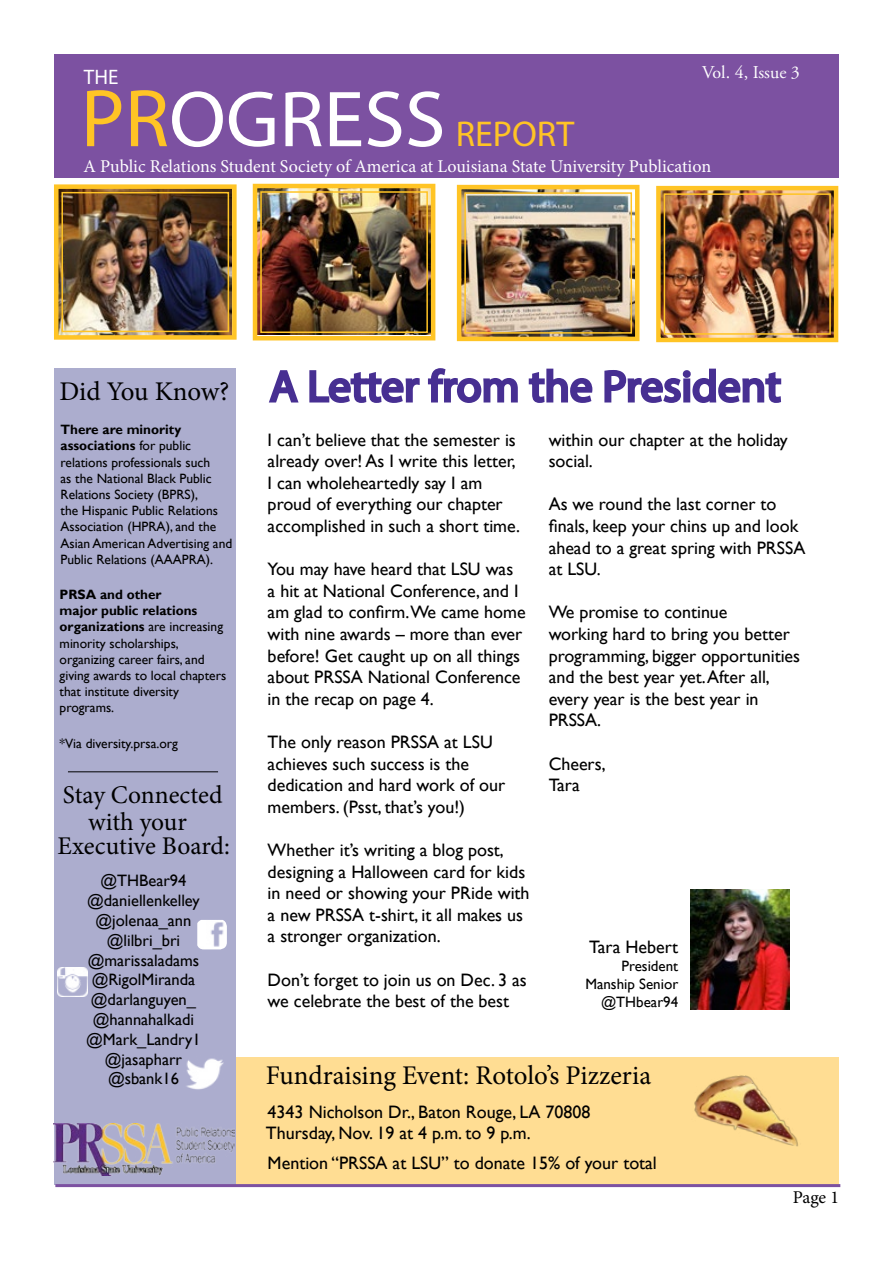
<style>
.page{position:relative;width:893px;height:1263px;background:#fff}
.page>*{position:absolute;margin:0;border:0;box-sizing:border-box;transform-origin:0 0}
.t1{font:79.95px "Myriad Pro";color:#fff}
.t2{font:43.5px "Myriad Pro";letter-spacing:.005em;color:#472f92;scale:1.04 1}
.t3{font:36px "Myriad Pro";color:#ffc425}
.t4{font:27px "Minion Pro";letter-spacing:-.005em;color:#000}
.t5{font:25.5px/24.8px "Minion Pro";color:#000;text-align:center}
.t6{font:21px "Myriad Pro";color:#fff}
.t7{font:18px/21.6px "Gill Sans";color:#000}
.t8{font:18px "Minion Pro";color:#fff}
.t9{font:18px "Adobe Garamond Pro";color:#fff}
.t10{font:18px "Minion Pro";color:#000}
.t11{font:16.5px/19.8px "Gill Sans";color:#000;text-align:center}
.t12{font:15px/18px "Gill Sans";color:#000;text-align:right}
.t13{font:13.5px/16.2px "Gill Sans";color:#000}
.s1{font-size:82.5px;color:#ffc425}
.s2{font-weight:700}
</style>
<div class="page">
<div style="left:218px;top:1057px;width:621px;height:127px;background:#ffdd93"></div>
<div style="left:54px;top:54px;width:785px;height:124px;background:#7c51a1"></div>
<div style="left:54px;top:368px;width:182px;height:816px;background:#acadce"></div>
<img style="left:53px;top:1123px;width:182px;height:53px">
<img style="left:252px;top:183px;width:184px;height:158px">
<div style="left:260px;top:191px;width:168px;height:142px;border:2px solid #ffc425"></div>
<img style="left:456px;top:184px;width:184px;height:158px">
<div style="left:464px;top:192px;width:168px;height:142px;border:2px solid #ffc425"></div>
<img style="left:656px;top:185px;width:183px;height:158px">
<div style="left:664px;top:193px;width:167px;height:142px;border:2px solid #ffc425"></div>
<img style="left:54px;top:184px;width:183px;height:156px">
<div style="left:61px;top:192px;width:168px;height:140px;border:2px solid #ffc425"></div>
<svg style="left:268px;top:370px;width:31px;height:33px"></svg>
<svg style="left:309px;top:368px;width:209px;height:35px"></svg>
<svg style="left:528px;top:368px;width:65px;height:35px"></svg>
<svg style="left:604px;top:368px;width:178px;height:35px"></svg>
<img style="left:691px;top:890px;width:98px;height:119px">
<hr style="left:55px;top:1184px;width:785px;height:3px;background:#7c51a1">
<img style="left:186px;top:1058px;width:38px;height:32px">
<img style="left:197px;top:920px;width:30px;height:29px">
<img style="left:58px;top:967px;width:29px;height:30px">
<hr style="left:68px;top:771px;width:150px;height:1px;background:#000">
<img style="left:694px;top:1075px;width:104px;height:72px">
<p class="t6" style="left:84px;top:64px;width:36px">THE</p>
<h1 class="t1" style="left:81px;top:70px;width:366px"><span class="s1">PR</span>OGRESS</h1>
<h3 class="t3" style="left:456px;top:112px;width:120px">REPORT</h3>
<p class="t9" style="left:702px;top:62px;width:99px">Vol. 4, Issue 3</p>
<p class="t8" style="left:84px;top:154px;width:629px">A Public Relations Student Society of America at Louisiana State University Publication</p>
<h3 class="t4" style="left:59px;top:373px;width:171px">Did You Know?</h3>
<p class="t13" style="left:61px;top:422px;width:173px"><span class="s2">There are minority associations</span> for public relations professionals such<br>as the National Black Public<br>Relations Society (BPRS),<br>the Hispanic Public Relations<br>Association (HPRA), and the<br>Asian American Advertising and<br>Public Relations (AAAPRA).</p>
<p class="t13" style="left:60px;top:587px;width:168px"><span class="s2">PRSA and other<br>major public relations organizations</span> are increasing minority scholarships, organizing career fairs, and giving awards to local chapters that institute diversity programs.</p>
<p class="t13" style="left:59px;top:736px;width:120px">*Via diversity.prsa.org</p>
<h3 class="t5" style="left:63px;top:783px;width:161px">Stay Connected</h3>
<h3 class="t5" style="left:57px;top:809px;width:174px">with your<br>Executive Board:</h3>
<p class="t11" style="left:86px;top:871px;width:116px">@THBear94 @daniellenkelley @jolenaa_ann @lilbri_bri @marissaladams @RigolMiranda @darlanguyen_ @hannahalkadi @Mark_Landry1 @jasapharr @sbank16</p>
<h2 class="t2" style="left:270px;top:360px;width:493px">A Letter from the President</h2>
<p class="t7" style="left:268px;top:429px;width:254px">I can’t believe that the semester is already over! As I write this letter, I can wholeheartedly say I am proud of everything our chapter accomplished in such a short time.</p>
<p class="t7" style="left:268px;top:559px;width:259px">You may have heard that LSU was<br>a hit at National Conference, and I am glad to confirm.We came home with nine awards – more than ever before! Get caught up on all things about PRSSA National Conference in the recap on page 4.</p>
<p class="t7" style="left:268px;top:731px;width:239px">The only reason PRSSA at LSU achieves such success is the dedication and hard work of our members. (Psst, that’s you!)</p>
<p class="t7" style="left:268px;top:839px;width:263px">Whether it’s writing a blog post, designing a Halloween card for kids in need or showing your PRide with a new PRSSA t-shirt, it all makes us a stronger organization.</p>
<p class="t7" style="left:268px;top:969px;width:261px">Don’t forget to join us on Dec. 3 as we celebrate the best of the best</p>
<p class="t7" style="left:549px;top:429px;width:241px">within our chapter at the holiday social.</p>
<p class="t7" style="left:549px;top:494px;width:258px">As we round the last corner to finals, keep your chins up and look ahead to a great spring with PRSSA at LSU.</p>
<p class="t7" style="left:549px;top:602px;width:253px">We promise to continue<br>working hard to bring you better programming, bigger opportunities and the best year yet. After all, every year is the best year in<br>PRSSA.</p>
<p class="t7" style="left:549px;top:753px;width:58px">Cheers,<br>Tara</p>
<p class="t7" style="left:589px;top:937px;width:90px">Tara Hebert</p>
<p class="t12" style="left:585px;top:957px;width:94px">President<br>Manship Senior @THbear94</p>
<h3 class="t4" style="left:266px;top:1058px;width:387px">Fundraising Event: Rotolo’s Pizzeria</h3>
<p class="t7" style="left:268px;top:1102px;width:324px">4343 Nicholson Dr., Baton Rouge, LA 70808</p>
<p class="t7" style="left:266px;top:1122px;width:266px">Thursday, Nov. 19 at 4 p.m. to 9 p.m.</p>
<p class="t7" style="left:268px;top:1153px;width:391px">Mention “PRSSA at LSU” to donate 15% of your total</p>
<p class="t10" style="left:793px;top:1185px;width:48px">Page 1</p>
</div>
